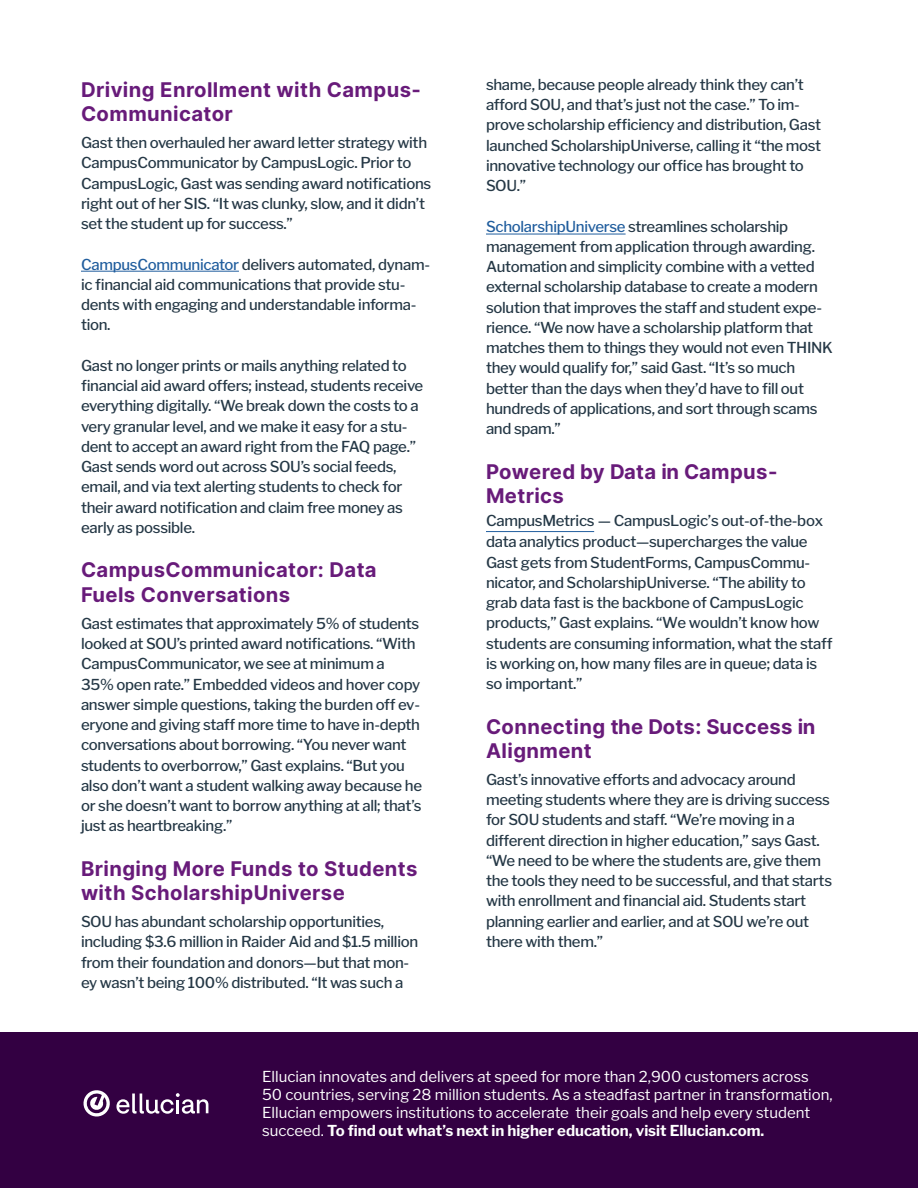
<style>
.page{position:relative;width:918px;height:1188px;background:#fff}
.page>*{position:absolute;margin:0;border:0;box-sizing:border-box;transform-origin:0 0}
.t1{font:700 20.25px/24.3px "Inter";letter-spacing:.02em;color:#681b7a}
.t2{font:500 15px/20.2px "Libre Franklin";letter-spacing:-.02em;color:#253846}
.t3{font:15px/18px "Libre Franklin";color:#fff}
.s1{color:#215e9e}
.s2{color:#243846}
.s3{font-weight:700}
</style>
<div class="page">
<div style="left:0;top:1032px;width:918px;height:156px;background:#330042"></div>
<hr style="left:81px;top:271px;width:158px;height:1px;background:#215e9e">
<hr style="left:486px;top:531px;width:108px;height:1px;background:#215e9e">
<hr style="left:486px;top:234px;width:140px;height:1px;background:#215e9e">
<svg style="left:83px;top:1090px;width:125px;height:27px"></svg>
<h1 class="t1" style="left:81px;top:77px;width:341px">Driving Enrollment with Campus-<br>Communicator</h1>
<p class="t2" style="left:81px;top:131px;width:352px">Gast then overhauled her award letter strategy with CampusCommunicator by CampusLogic. Prior to CampusLogic, Gast was sending award notifications right out of her SIS. “It was clunky, slow, and it didn’t set the student up for success.”</p>
<p class="t2" style="left:81px;top:253px;width:351px"><span class="s1">CampusCommunicator</span> delivers automated, dynam&shy;ic financial aid communications that provide stu&shy;dents with engaging and understandable informa&shy;tion.</p>
<p class="t2" style="left:81px;top:354px;width:344px">Gast no longer prints or mails anything related to financial aid award offers; instead, students receive everything digitally. “We break down the costs to a very granular level, and we make it easy for a stu&shy;dent to accept an award right from the FAQ page.” Gast sends word out across SOU’s social feeds, email, and via text alerting students to check for their award notification and claim free money as early as possible.</p>
<h1 class="t1" style="left:81px;top:558px;width:297px">CampusCommunicator: Data<br>Fuels Conversations</h1>
<p class="t2" style="left:81px;top:612px;width:343px">Gast estimates that approximately 5% of students looked at SOU’s printed award notifications. “With CampusCommunicator, we see at minimum a<br>35% open rate.” Embedded videos and hover copy answer simple questions, taking the burden off ev&shy;eryone and giving staff more time to have in-depth conversations about borrowing. “You never want students to overborrow,” Gast explains. “But you also don’t want a student walking away because he or she doesn’t want to borrow anything at all; that’s just as heartbreaking.”</p>
<h1 class="t1" style="left:81px;top:856px;width:338px">Bringing More Funds to Students with ScholarshipUniverse</h1>
<p class="t2" style="left:81px;top:910px;width:339px">SOU has abundant scholarship opportunities, including $3.6 million in Raider Aid and $1.5 million from their foundation and donors—but that mon&shy;ey wasn’t being 100% distributed. “It was such a</p>
<p class="t2" style="left:486px;top:73px;width:337px">shame, because people already think they can’t afford SOU, and that’s just not the case.” To im&shy;prove scholarship efficiency and distribution, Gast launched ScholarshipUniverse, calling it “the most innovative technology our office has brought to SOU.”</p>
<p class="t2" style="left:486px;top:215px;width:349px"><span class="s1">ScholarshipUniverse</span> streamlines scholarship management from application through awarding.<br>Automation and simplicity combine with a vetted external scholarship database to create a modern solution that improves the staff and student expe&shy;rience. “We now have a scholarship platform that matches them to things they would not even THINK they would qualify for,” said Gast. “It’s so much better than the days when they’d have to fill out hundreds of applications, and sort through scams and spam.”</p>
<h1 class="t1" style="left:486px;top:459px;width:293px">Powered by Data in Campus-<br>Metrics</h1>
<p class="t2" style="left:486px;top:508px;width:339px;line-height:21.8px"><span class="s2">CampusMetrics</span> — CampusLogic’s out-of-the-box data analytics product—supercharges the value</p>
<p class="t2" style="left:486px;top:551px;width:348px">Gast gets from StudentForms, CampusCommu&shy;nicator, and ScholarshipUniverse. “The ability to grab data fast is the backbone of CampusLogic products,” Gast explains. “We wouldn’t know how students are consuming information, what the staff is working on, how many files are in queue; data is so important.”</p>
<h1 class="t1" style="left:486px;top:714px;width:331px">Connecting the Dots: Success in<br>Alignment</h1>
<p class="t2" style="left:486px;top:768px;width:348px">Gast’s innovative efforts and advocacy around meeting students where they are is driving success for SOU students and staff. “We’re moving in a different direction in higher education,” says Gast. “We need to be where the students are, give them the tools they need to be successful, and that starts with enrollment and financial aid. Students start planning earlier and earlier, and at SOU we’re out there with them.”</p>
<p class="t3" style="left:262px;top:1066px;width:572px">Ellucian innovates and delivers at speed for more than 2,900 customers across<br>50 countries, serving 28 million students. As a steadfast partner in transformation, Ellucian empowers institutions to accelerate their goals and help every student succeed. <span class="s3">To find out what’s next in higher education, visit Ellucian.com.</span></p>
</div>
